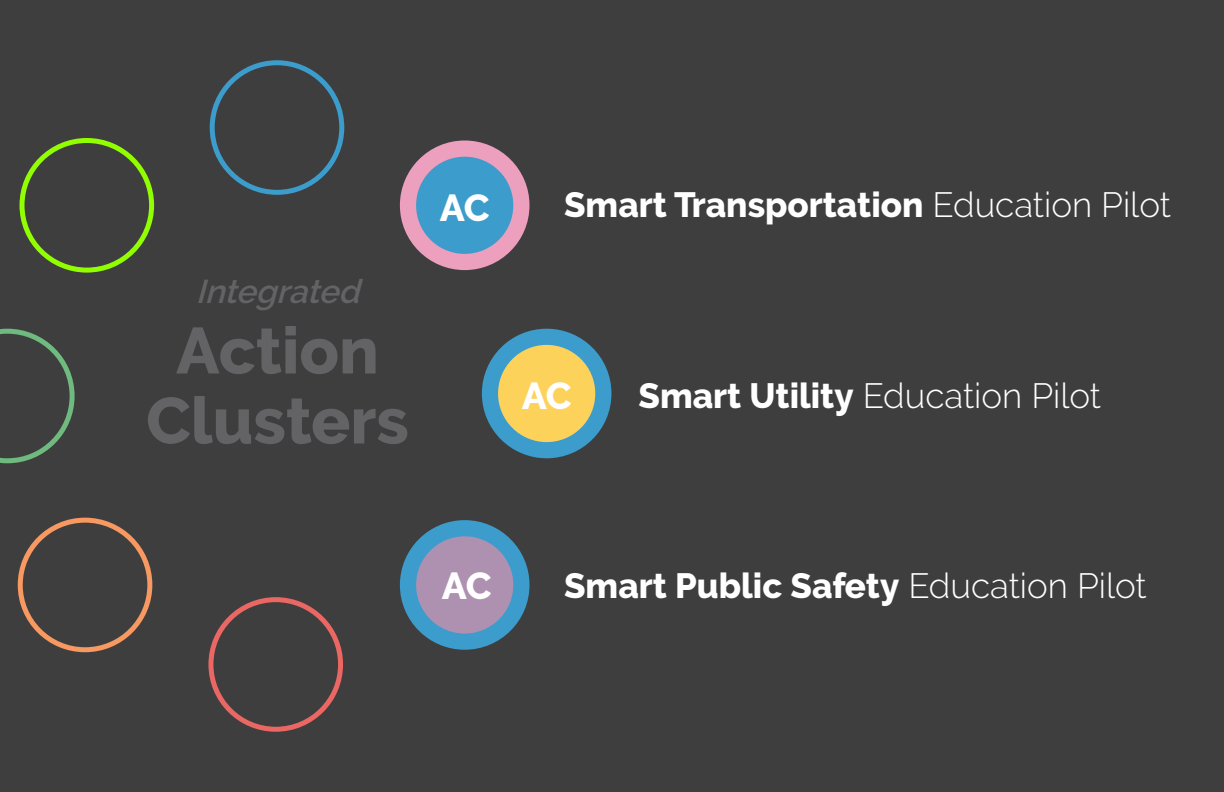
<style>
.page{position:relative;width:1224px;height:792px;background:#3e3e3f}
.page>*{position:absolute;margin:0;border:0;box-sizing:border-box;transform-origin:0 0}
.t1{font:800 65px "Raleway";color:#636366}
.t2{font:800 37.5px "Raleway";color:#fff}
.t3{font:800 35px "Raleway";color:#fff}
.t4{font:300 35px "Raleway";color:#fff}
.t5{font:italic 600 33px "Raleway";color:#636366}
.s1{font-weight:300}
.s2{font-weight:800}
</style>
<div class="page">
<div style="left:482px;top:329px;width:129px;height:129px;background:#3c9ccc;border-radius:50%"></div>
<div style="left:498px;top:345px;width:97px;height:97px;background:#fdd25a;border-radius:50%"></div>
<div style="left:400px;top:140px;width:130px;height:130px;background:#eca0be;border-radius:50%"></div>
<div style="left:416px;top:157px;width:97px;height:97px;background:#3c9ccc;border-radius:50%"></div>
<div style="left:20px;top:138px;width:134px;height:135px;border:5px solid #91ff00;border-radius:50%"></div>
<div style="left:210px;top:60px;width:134px;height:135px;border:5px solid #3c9ccc;border-radius:50%"></div>
<div style="left:208px;top:597px;width:135px;height:135px;border:5px solid #ea6763;border-radius:50%"></div>
<svg style="left:0;top:329px;width:75px;height:134px"></svg>
<div style="left:18px;top:518px;width:134px;height:134px;border:5px solid #f79960;border-radius:50%"></div>
<div style="left:400px;top:520px;width:130px;height:130px;background:#3c9ccc;border-radius:50%"></div>
<div style="left:416px;top:536px;width:97px;height:98px;background:#ae91b1;border-radius:50%"></div>
<p class="t5" style="left:196px;top:273px;width:175px">Integrated</p>
<p class="t1" style="left:176px;top:314px;width:204px">Action</p>
<p class="t1" style="left:146px;top:384px;width:264px">Clusters</p>
<p class="t2" style="left:440px;top:186px;width:51px">AC</p>
<p class="t3" style="left:564px;top:185px;width:608px">Smart Transportation <span class="s1">Education Pilot</span></p>
<p class="t2" style="left:522px;top:374px;width:51px">AC</p>
<p class="t4" style="left:638px;top:375px;width:464px"><span class="s2">Smart Utility</span> Education Pilot</p>
<p class="t2" style="left:442px;top:565px;width:51px">AC</p>
<p class="t3" style="left:564px;top:566px;width:584px">Smart Public Safety <span class="s1">Education Pilot</span></p>
</div>
